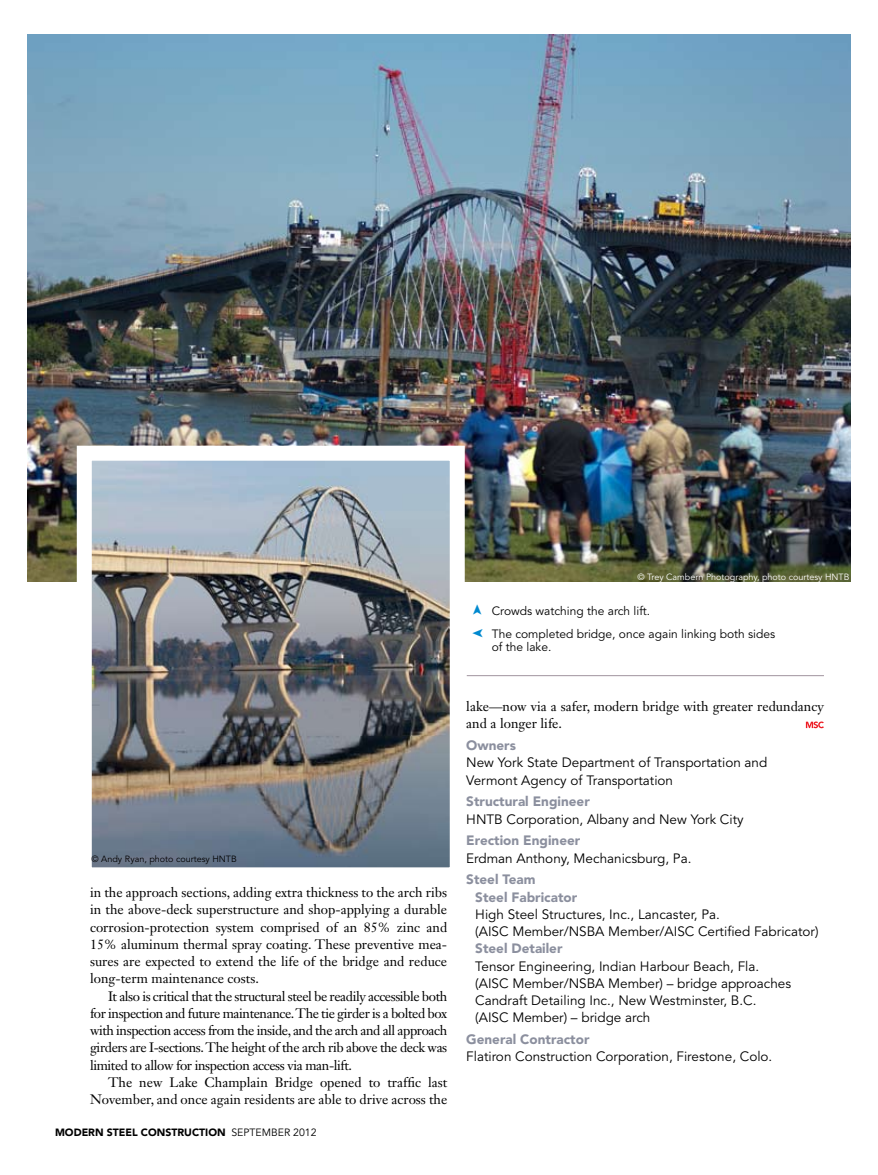
<style>
.page{position:relative;width:878px;height:1175px;background:#fff}
.page>*{position:absolute;margin:0;border:0;box-sizing:border-box;transform-origin:0 0}
.t1{font:13.5px/17.2px "Janson Text LT Std";color:#000;text-align:justify}
.t2{font:13.5px/17.2px "Avenir LT Std";color:#000}
.t3{font:900 13.5px/17.2px "Avenir LT Std";color:#8b8f9e}
.t4{font:12px/22.5px "Avenir LT Std";color:#000}
.t5{font:900 10.5px "Avenir LT Std";color:#000}
.t6{font:9px "Avenir LT Std";color:#fff}
.t7{font:9px "Avenir LT Std";color:#000}
.s1{font-weight:400}
</style>
<div class="page">
<svg style="left:805px;top:721px;width:18px;height:7px"></svg>
<img style="left:27px;top:34px;width:823px;height:547px">
<hr style="left:466px;top:675px;width:358px;height:1px;background:#a1949e">
<img style="left:69px;top:438px;width:403px;height:430px">
<p class="t6" style="left:637px;top:572px;width:213px">© Trey Cambern Photography, photo courtesy H NTB</p>
<p class="t4" style="left:492px;top:600px;width:285px">Crowds watching the arch lift.<br>The completed bridge, once again linking both sides</p>
<p class="t4" style="left:492px;top:636px;width:61px">of the lake.</p>
<p class="t7" style="left:92px;top:853px;width:147px">© Andy Ryan, photo courtesy H NTB</p>
<p class="t1" style="left:90px;top:883px;width:359px">in the approach sections, adding extra thickness to the arch ribs in the above-deck superstructure and shop-applying a durable corrosion-protection system comprised of an 85% zinc and 15% aluminum thermal spray coating. These preventive mea&shy;sures are expected to extend the life of the bridge and reduce long-term maintenance costs.</p>
<p class="t1" style="left:90px;top:987px;width:359px;text-indent:18px">It also is critical that the structural steel be readily accessible both for inspection and future maintenance. The tie girder is a bolted box with inspection access from the inside, and the arch and all approach girders are I-sections. The height of the arch rib above the deck was limited to allow for inspection access via man-lift.</p>
<p class="t1" style="left:90px;top:1073px;width:359px;text-align:right">The new Lake Champlain Bridge opened to traffic last<br>November, and once again residents are able to drive across the</p>
<p class="t5" style="left:55px;top:1125px;width:263px">MODERN STEEL CONSTRUCTION <span class="s1">septemb er 2012</span></p>
<p class="t1" style="left:466px;top:697px;width:359px">lake—now via a safer, modern bridge with greater redundancy and a longer life.</p>
<p class="t3" style="left:466px;top:736px;width:51px">Owners</p>
<p class="t2" style="left:466px;top:754px;width:302px">New York State Department of Transportation and<br>Vermont Agency of Transportation</p>
<p class="t3" style="left:466px;top:793px;width:125px">Structural Engineer</p>
<p class="t2" style="left:466px;top:810px;width:279px">H NTB Corporation, Albany and New York City</p>
<p class="t3" style="left:466px;top:832px;width:116px">Erection Engineer</p>
<p class="t2" style="left:466px;top:849px;width:227px">Erdman Anthony, Mechanicsburg, Pa.</p>
<p class="t3" style="left:475px;top:871px;width:103px;text-indent:-9px">Steel Team<br>Steel Fabricator</p>
<p class="t2" style="left:475px;top:906px;width:345px">H igh Steel Structures, I nc., Lancaster, Pa.<br>(AISC M ember/NSBA M ember/AISC Certified Fabricator)</p>
<p class="t3" style="left:475px;top:940px;width:89px">Steel Detailer</p>
<p class="t2" style="left:475px;top:957px;width:317px">Tensor Engineering, I ndian Harbour Beach, Fla. (AISC Member/NSBA Member) – bridge approaches Candraft Detailing I nc., New Westminster, B.C. (AISC M ember) – bridge arch</p>
<p class="t3" style="left:466px;top:1030px;width:125px">General Contractor</p>
<p class="t2" style="left:466px;top:1048px;width:307px">Flatiron Construction Corporation, Firestone, Colo.</p>
</div>
